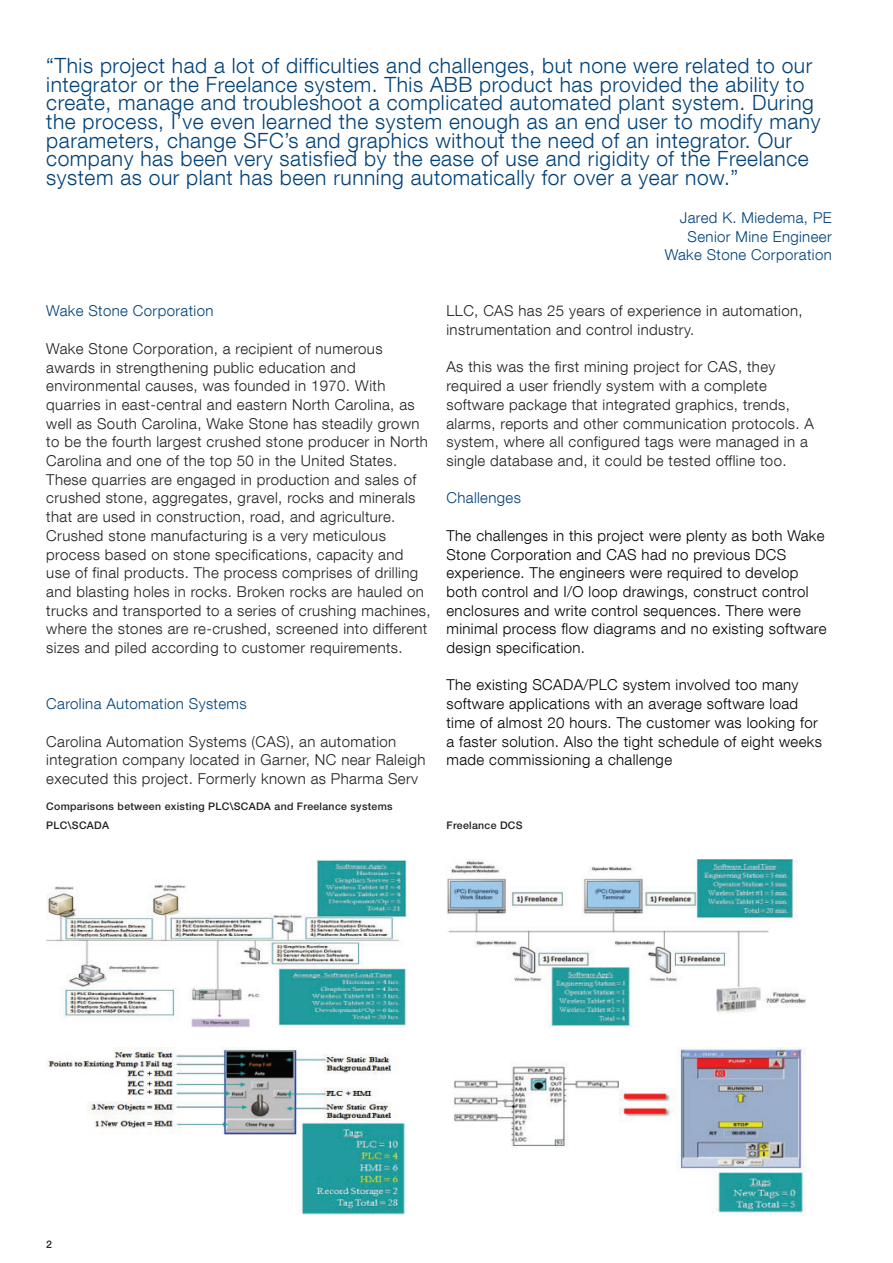
<style>
.page{position:relative;width:893px;height:1263px;background:#fff}
.page>*{position:absolute;margin:0;border:0;box-sizing:border-box;transform-origin:0 0}
.t1{font:300 21px/18.6px "Helvetica Neue LT Com";letter-spacing:.025em;color:#004279}
.t2{font:300 15px/18.8px "Helvetica Neue LT Com";letter-spacing:.025em;color:#231f20}
.t3{font:300 15px/18.8px "Helvetica Neue LT Com";letter-spacing:.025em;color:#000002}
.t4{font:300 15px/18.8px "Helvetica Neue LT Com";letter-spacing:.025em;color:#004279;text-align:right}
.t5{font:500 10.5px/18.8px "Helvetica Neue LT Pro";letter-spacing:.03em;color:#231f20}
</style>
<div class="page">
<img style="left:46px;top:859px;width:361px;height:168px">
<img style="left:46px;top:1047px;width:361px;height:168px">
<img style="left:446px;top:859px;width:360px;height:168px">
<img style="left:453px;top:1047px;width:353px;height:169px">
<p class="t1" style="left:46px;top:56px;width:776px">“This project had a lot of difficulties and challenges, but none were related to our integrator or the Freelance system. This ABB product has provided the ability to create, manage and troubleshoot a complicated automated plant system. During the process, I’ve even learned the system enough as an end user to modify many parameters, change SFC’s and graphics without the need of an integrator. Our company has been very satisfied by the ease of use and rigidity of the Freelance system as our plant has been running automatically for over a year now.”</p>
<p class="t4" style="left:665px;top:208px;width:169px">Jared K. Miedema, PE<br>Senior Mine Engineer<br>Wake Stone Corporation</p>
<p class="t4" style="left:46px;top:301px;width:169px">Wake Stone Corporation</p>
<p class="t2" style="left:46px;top:339px;width:386px">Wake Stone Corporation, a recipient of numerous awards in strengthening public education and environmental causes, was founded in 1970. With quarries in east-central and eastern North Carolina, as well as South Carolina, Wake Stone has steadily grown to be the fourth largest crushed stone producer in North Carolina and one of the top 50 in the United States.<br>These quarries are engaged in production and sales of crushed stone, aggregates, gravel, rocks and minerals that are used in construction, road, and agriculture.<br>Crushed stone manufacturing is a very meticulous process based on stone specifications, capacity and use of final products. The process comprises of drilling and blasting holes in rocks. Broken rocks are hauled on trucks and transported to a series of crushing machines, where the stones are re-crushed, screened into different sizes and piled according to customer requirements.</p>
<p class="t4" style="left:46px;top:694px;width:202px">Carolina Automation Systems</p>
<p class="t2" style="left:46px;top:732px;width:381px">Carolina Automation Systems (CAS), an automation integration company located in Garner, NC near Raleigh executed this project. Formerly known as Pharma Serv</p>
<p class="t5" style="left:46px;top:797px;width:348px">Comparisons between existing PLC\SCADA and Freelance systems<br>PLC\SCADA</p>
<p class="t2" style="left:446px;top:301px;width:358px">LLC, CAS has 25 years of experience in automation, instrumentation and control industry.</p>
<p class="t2" style="left:446px;top:357px;width:369px">As this was the first mining project for CAS, they required a user friendly system with a complete software package that integrated graphics, trends, alarms, reports and other communication protocols. A system, where all configured tags were managed in a single database and, it could be tested offline too.</p>
<p class="t4" style="left:446px;top:488px;width:76px">Challenges</p>
<p class="t3" style="left:446px;top:526px;width:381px">The challenges in this project were plenty as both Wake Stone Corporation and CAS had no previous DCS experience. The engineers were required to develop both control and I/O loop drawings, construct control enclosures and write control sequences. There were minimal process flow diagrams and no existing software design specification.</p>
<p class="t3" style="left:446px;top:675px;width:377px">The existing SCADA/PLC system involved too many software applications with an average software load time of almost 20 hours. The customer was looking for a faster solution. Also the tight schedule of eight weeks made commissioning a challenge</p>
<p class="t5" style="left:446px;top:815px;width:78px">Freelance DCS</p>
<p class="t5" style="left:46px;top:1234px;width:7px">2</p>
</div>
